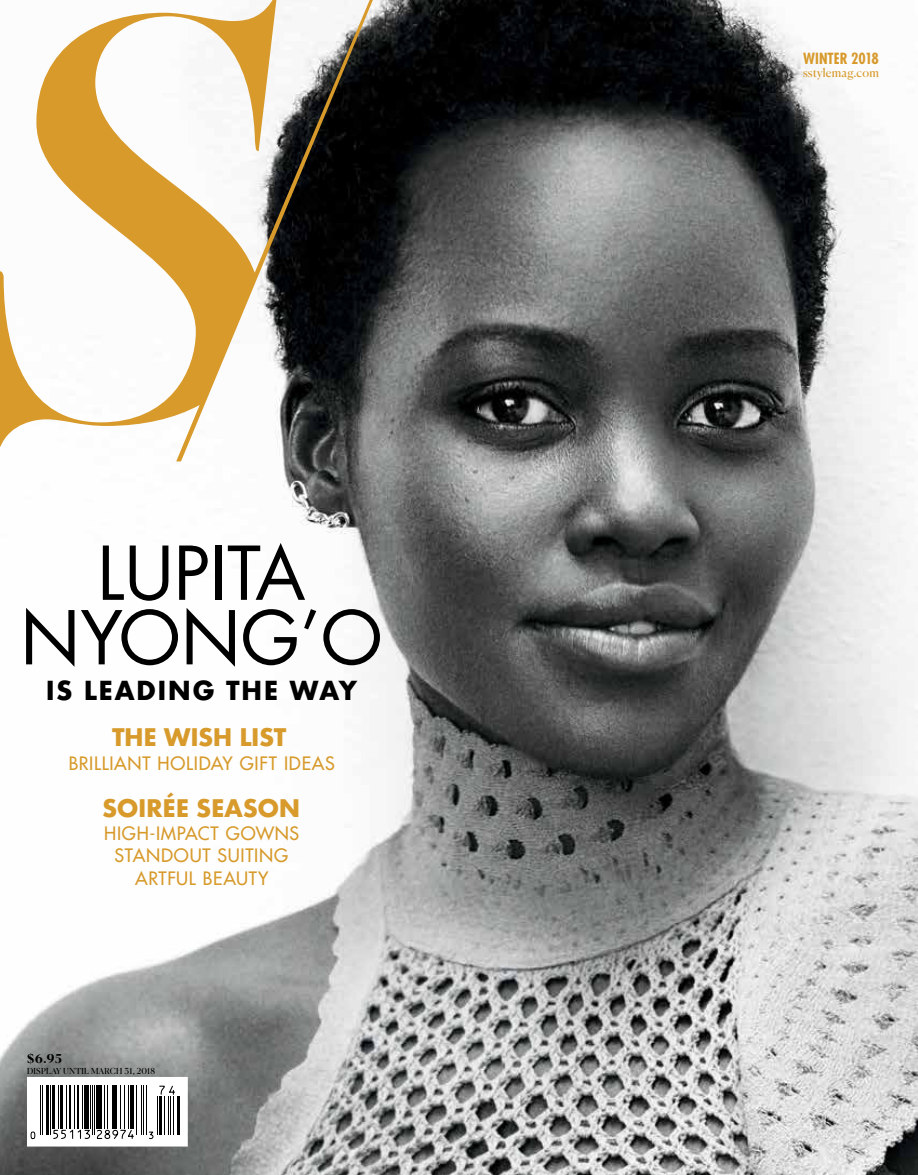
<style>
.page{position:relative;width:918px;height:1175px;background:#fff}
.page>*{position:absolute;margin:0;border:0;box-sizing:border-box;transform-origin:0 0}
.t1{font:72px/64.5px "Futura";color:#000;text-align:center}
.t2{font:700 25.5px "Futura";letter-spacing:.05em;color:#000}
.t3{font:700 23.55px "Futura";letter-spacing:-.02em;color:#d79a2b}
.t4{font:18px/22.5px "Futura";letter-spacing:.04em;color:#d79a2b;text-align:center}
.t5{font:700 condensed 15px "Futura";color:#d79a2b}
.t6{font:700 12.15px "Canela";color:#000}
.t7{font:12px "Canela";letter-spacing:.02em;color:#d79a2b}
.t8{font:8.25px "Canela";letter-spacing:.04em;color:#000}
</style>
<div class="page">
<img style="left:0;top:0;width:918px;height:1174px">
<svg style="left:0;top:0;width:375px;height:461px"></svg>
<svg style="left:26px;top:1075px;width:163px;height:73px"></svg>
<h1 class="t1" style="left:20px;top:542px;width:364px">LUPITA<br>NYONG’O</h1>
<h2 class="t2" style="left:46px;top:672px;width:313px">IS LEADING THE WAY</h2>
<h3 class="t3" style="left:112px;top:720px;width:176px">THE WISH LIST</h3>
<p class="t4" style="left:69px;top:751px;width:267px">BRILLIANT HOLIDAY GIFT IDEAS</p>
<h3 class="t3" style="left:102px;top:791px;width:200px">SOIRÉE SEASON</h3>
<p class="t4" style="left:104px;top:821px;width:197px">HIGH-IMPACT GOWNS<br>STANDOUT SUITING<br>ARTFUL BEAUTY</p>
<p class="t6" style="left:27px;top:1049px;width:36px">$6.95</p>
<p class="t8" style="left:27px;top:1064px;width:130px">DISPLAY UNTIL MARCH 31, 2018</p>
<p class="t5" style="left:803px;top:49px;width:77px">WINTER 2018</p>
<p class="t7" style="left:803px;top:63px;width:77px">sstylemag.com</p>
</div>
